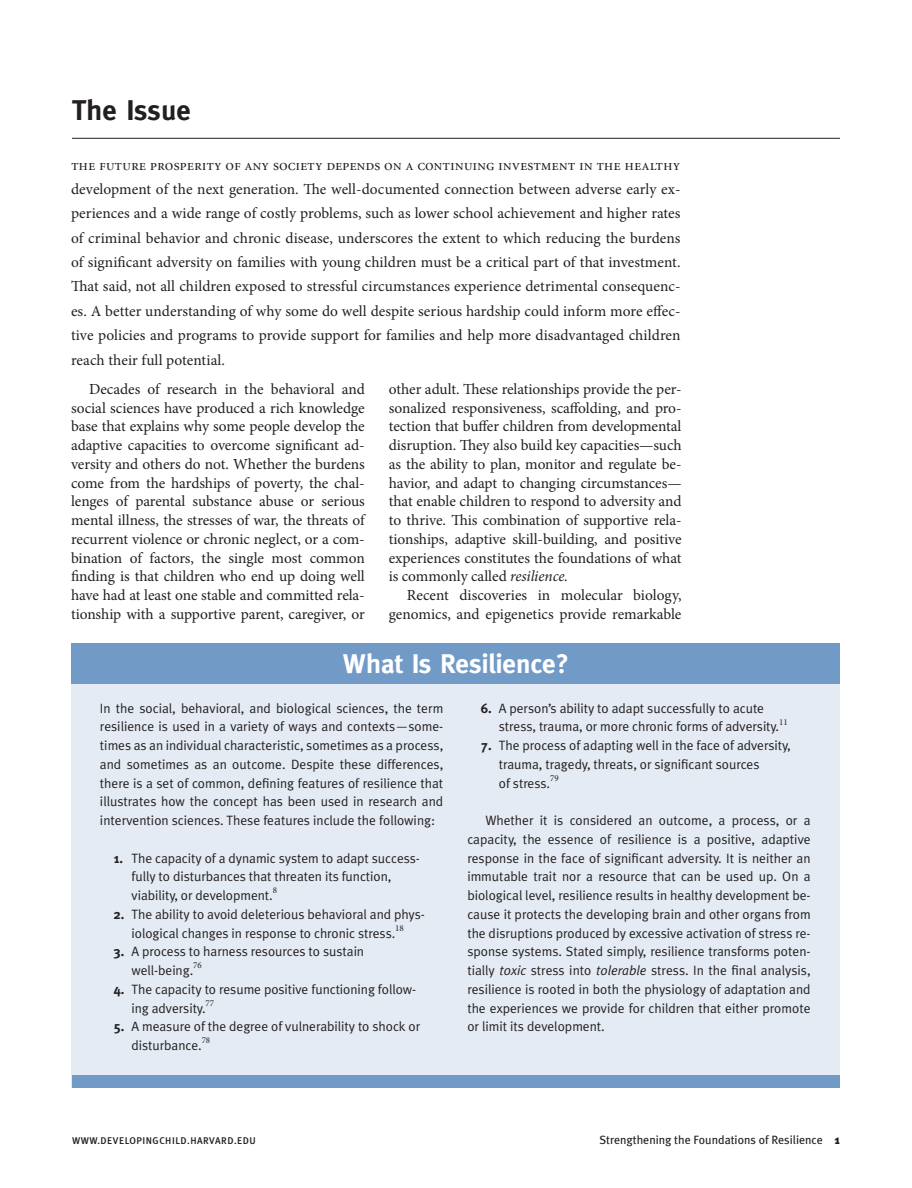
<style>
.page{position:relative;width:912px;height:1188px;background:#fff}
.page>*{position:absolute;margin:0;border:0;box-sizing:border-box;transform-origin:0 0}
.subhed_1{font:700 28.5px "Meta";letter-spacing:.005em;color:#231f20}
.t1{font:700 27px "Meta";color:#fff}
.text{font:15.3px/18.8px "Minion Pro";letter-spacing:-.005em;color:#231f20;text-align:justify}
.intro_text_no_indent{font:15.3px/24.3px "Minion Pro";letter-spacing:.005em;color:#231f20;text-align:justify}
.text-2{font:13.5px/18.8px "Meta Plus Normal";letter-spacing:-.005em;color:#231f20}
.footer_right{font:12px "Meta Plus";color:#231f20}
.footer_right-2{font:500 9.75px "Meta Plus";letter-spacing:.05em;color:#231f20}
.text-3{font:9px "Minion Pro";letter-spacing:-.005em;color:#231f20}
.s1{font-family:"Minion Exp"}
.s2{font-style:italic}
.s3{font-family:"Meta";font-weight:700}
.s4{font-weight:900}
</style>
<div class="page">
<hr style="left:72px;top:138px;width:767px;height:1px;background:#231f20">
<div style="left:72px;top:668px;width:768px;height:420px;background:#e5ebf4"></div>
<div style="left:72px;top:643px;width:768px;height:41px;background:#719ac7"></div>
<div style="left:72px;top:1075px;width:767px;height:13px;background:#719ac7"></div>
<p class="subhed_1" style="left:72px;top:94px;width:120px">The Issue</p>
<p class="intro_text_no_indent" style="left:71px;top:153px;width:611px"><span class="s1">the future prosperity of any society depends on a continuing investment in the healthy </span>development of the next generation. The well-documented connection between adverse early ex&shy;periences and a wide range of costly problems, such as lower school achievement and higher rates of criminal behavior and chronic disease, underscores the extent to which reducing the burdens of significant adversity on families with young children must be a critical part of that investment.<br>That said, not all children exposed to stressful circumstances experience detrimental consequenc&shy;es. A better understanding of why some do well despite serious hardship could inform more effec&shy;tive policies and programs to provide support for families and help more disadvantaged children reach their full potential.</p>
<p class="text" style="left:71px;top:380px;width:295px;text-indent:18px">Decades of research in the behavioral and social sciences have produced a rich knowledge base that explains why some people develop the adaptive capacities to overcome significant ad&shy;versity and others do not. Whether the burdens come from the hardships of poverty, the chal&shy;lenges of parental substance abuse or serious mental illness, the stresses of war, the threats of recurrent violence or chronic neglect, or a com&shy;bination of factors, the single most common finding is that children who end up doing well have had at least one stable and committed rela&shy;tionship with a supportive parent, caregiver, or</p>
<p class="text" style="left:388px;top:380px;width:294px">other adult. These relationships provide the per&shy;sonalized responsiveness, scaffolding, and pro&shy;tection that buffer children from developmental disruption. They also build key capacities—such as the ability to plan, monitor and regulate be&shy;havior, and adapt to changing circumstances— that enable children to respond to adversity and to thrive. This combination of supportive rela&shy;tionships, adaptive skill-building, and positive experiences constitutes the foundations of what is commonly called <span class="s2">resilience.</span></p>
<p class="text" style="left:388px;top:586px;width:294px;text-align:right">Recent discoveries in molecular biology, genomics, and epigenetics provide remarkable</p>
<p class="t1" style="left:343px;top:648px;width:227px">What Is Resilience?</p>
<p class="text-2" style="left:100px;top:698px;width:345px;text-align:justify">In the social, behavioral, and biological sciences, the term resilience is used in a variety of ways and contexts—some&shy;times as an individual characteristic, sometimes as a process, and sometimes as an outcome. Despite these differences, there is a set of common, defining features of resilience that illustrates how the concept has been used in research and intervention sciences. These features include the following:</p>
<p class="text-2" style="left:131px;top:848px;width:290px;text-indent:-18px"><span class="s3">1.</span> The capacity of a dynamic system to adapt success&shy;fully to disturbances that threaten its function, viability, or development.</p>
<p class="text-2" style="left:498px;top:698px;width:282px;text-indent:-18px"><span class="s3">6.</span> A person’s ability to adapt successfully to acute stress, trauma, or more chronic forms of adversity.</p>
<p class="text-3" style="left:779px;top:716px;width:10px">11</p>
<p class="text-2" style="left:498px;top:736px;width:293px;text-indent:-18px"><span class="s3">7.</span> The process of adapting well in the face of adversity, trauma, tragedy, threats, or significant sources<br>of stress.</p>
<p class="text-3" style="left:550px;top:772px;width:10px">79</p>
<p class="text-2" style="left:467px;top:811px;width:345px;text-align:justify;text-indent:18px">Whether it is considered an outcome, a process, or a capacity, the essence of resilience is a positive, adaptive response in the face of significant adversity. It is neither an immutable trait nor a resource that can be used up. On a biological level, resilience results in healthy development be&shy;cause it protects the developing brain and other organs from the disruptions produced by excessive activation of stress re&shy;sponse systems. Stated simply, resilience transforms poten&shy;tially <span class="s2">toxic</span> stress into <span class="s2">tolerable</span> stress. In the final analysis, resilience is rooted in both the physiology of adaptation and the experiences we provide for children that either promote or limit its development.</p>
<p class="text-3" style="left:273px;top:884px;width:6px">8</p>
<p class="text-2" style="left:131px;top:905px;width:295px;text-indent:-18px"><span class="s3">2.</span> The ability to avoid deleterious behavioral and phys&shy;iological changes in response to chronic stress.</p>
<p class="text-3" style="left:395px;top:922px;width:10px">18</p>
<p class="text-2" style="left:131px;top:942px;width:234px;text-indent:-18px"><span class="s3">3.</span> A process to harness resources to sustain well-being.</p>
<p class="text-3" style="left:193px;top:959px;width:10px">76</p>
<p class="text-2" style="left:131px;top:980px;width:286px;text-indent:-18px"><span class="s3">4.</span> The capacity to resume positive functioning follow&shy;ing adversity.</p>
<p class="text-3" style="left:205px;top:997px;width:10px">77</p>
<p class="text-2" style="left:131px;top:1017px;width:290px;text-indent:-18px"><span class="s3">5.</span> A measure of the degree of vulnerability to shock or disturbance.</p>
<p class="text-3" style="left:202px;top:1034px;width:10px">78</p>
<p class="footer_right-2" style="left:72px;top:1135px;width:185px">WWW.DEVELOPINGCHILD.HARVARD.EDU</p>
<p class="footer_right" style="left:599px;top:1133px;width:242px">Strengthening the Foundations of Resilience <span class="s4">1</span></p>
</div>
